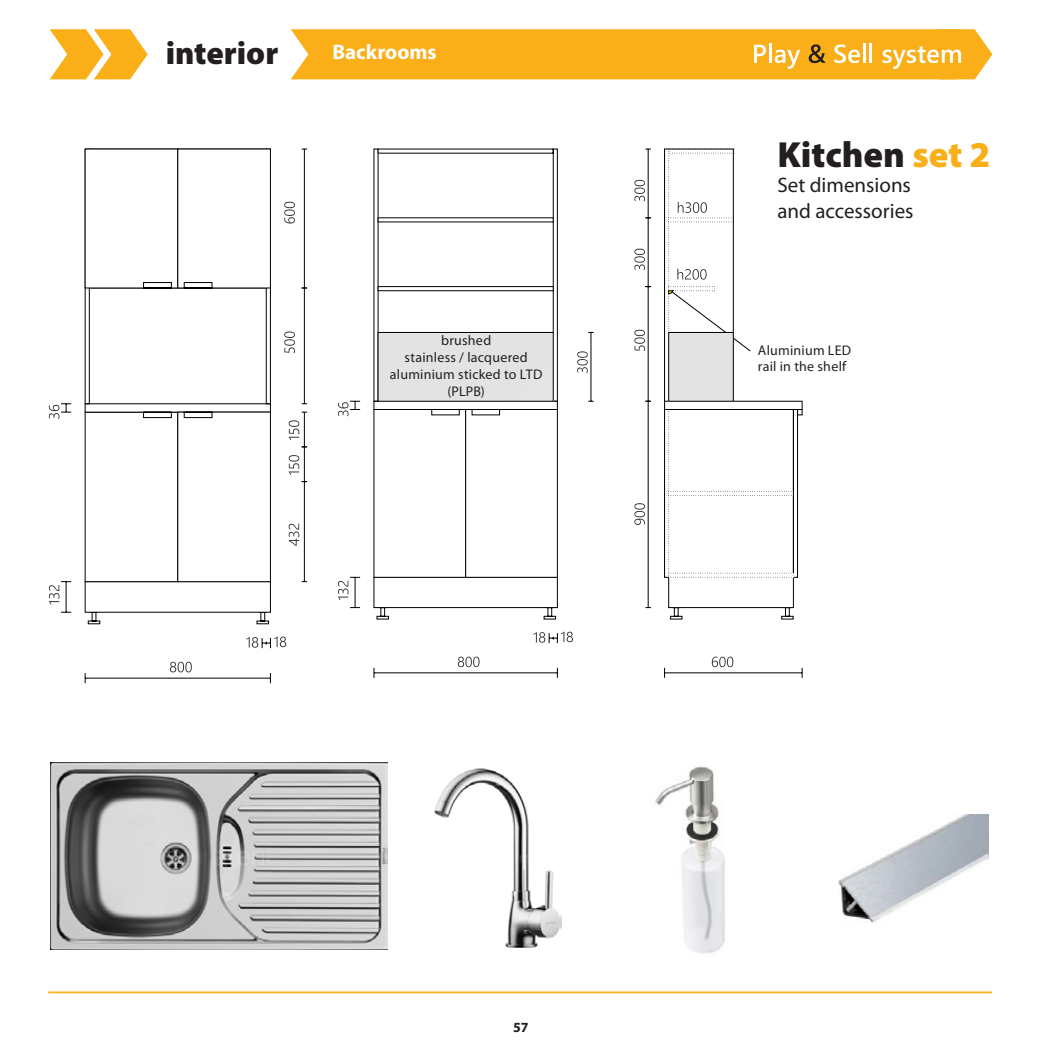
<style>
.page{position:relative;width:1042px;height:1042px;background:#fff}
.page>*{position:absolute;margin:0;border:0;box-sizing:border-box;transform-origin:0 0}
.t1{font:900 36.4px "Myriad Pro";color:#231f20}
.t2{font:900 32.38px "Myriad Pro";color:#231f20}
.t3{font:21px/25.2px "Myriad Pro";color:#231f20}
.t4{font:700 21px "Myriad Pro";color:#fff}
.t5{font:14px/16.8px "Myriad Pro";letter-spacing:.015em;color:#231f20}
.t6{font:700 14px "Myriad Pro";color:#231f20}
.s1{color:#faaf18}
</style>
<div class="page">
<hr style="left:49px;top:991px;width:942px;height:2px;background:#faaf18">
<svg style="left:50px;top:29px;width:98px;height:50px"></svg>
<svg style="left:291px;top:29px;width:701px;height:50px;background:#f9b326"></svg>
<img style="left:434px;top:768px;width:127px;height:180px">
<img style="left:50px;top:762px;width:338px;height:187px">
<img style="left:655px;top:766px;width:70px;height:187px">
<img style="left:838px;top:814px;width:150px;height:109px">
<svg style="left:634px;top:149px;width:168px;height:529px"></svg>
<hr style="left:355px;top:577px;width:1px;height:30px;background:#000">
<svg style="left:338px;top:577px;width:22px;height:23px"></svg>
<svg style="left:374px;top:577px;width:199px;height:101px"></svg>
<div style="left:374px;top:577px;width:183px;height:31px;background:#fff;border:1px solid #000"></div>
<div style="left:465px;top:409px;width:92px;height:168px;background:#fff;border:1px solid #000"></div>
<svg style="left:374px;top:401px;width:184px;height:14px"></svg>
<svg style="left:338px;top:401px;width:22px;height:15px"></svg>
<svg style="left:378px;top:218px;width:175px;height:4px"></svg>
<svg style="left:378px;top:286px;width:175px;height:5px"></svg>
<div style="left:378px;top:332px;width:175px;height:69px;background:#e2e3e2"></div>
<div style="left:378px;top:332px;width:175px;height:69px;border:1px solid #000"></div>
<svg style="left:577px;top:351px;width:11px;height:22px"></svg>
<hr style="left:591px;top:332px;width:1px;height:69px;background:#000">
<hr style="left:66px;top:582px;width:1px;height:30px;background:#000">
<svg style="left:49px;top:581px;width:22px;height:23px"></svg>
<svg style="left:49px;top:403px;width:22px;height:16px"></svg>
<div style="left:266px;top:149px;width:5px;height:255px;border:1px solid #000"></div>
<svg style="left:85px;top:149px;width:186px;height:139px"></svg>
<svg style="left:284px;top:331px;width:11px;height:22px"></svg>
<hr style="left:304px;top:288px;width:1px;height:116px;background:#000">
<svg style="left:284px;top:202px;width:11px;height:21px"></svg>
<hr style="left:304px;top:149px;width:1px;height:139px;background:#000">
<svg style="left:85px;top:403px;width:222px;height:280px"></svg>
<h2 class="t2" style="left:166px;top:31px;width:114px">interior</h2>
<h3 class="t4" style="left:332px;top:38px;width:106px">Backrooms</h3>
<p class="t5" style="left:390px;top:332px;width:154px;text-align:center">brushed<br>stainless / lacquered aluminium sticked to LTD (PLPB)</p>
<h1 class="t1" style="left:777px;top:130px;width:215px">Kitchen <span class="s1">set 2</span></h1>
<h3 class="t3" style="left:777px;top:172px;width:138px">Set dimensions and accessories</h3>
<p class="t5" style="left:758px;top:341px;width:95px">Aluminium LED rail in the shelf</p>
<p class="t6" style="left:513px;top:1018px;width:17px">57</p>
</div>
